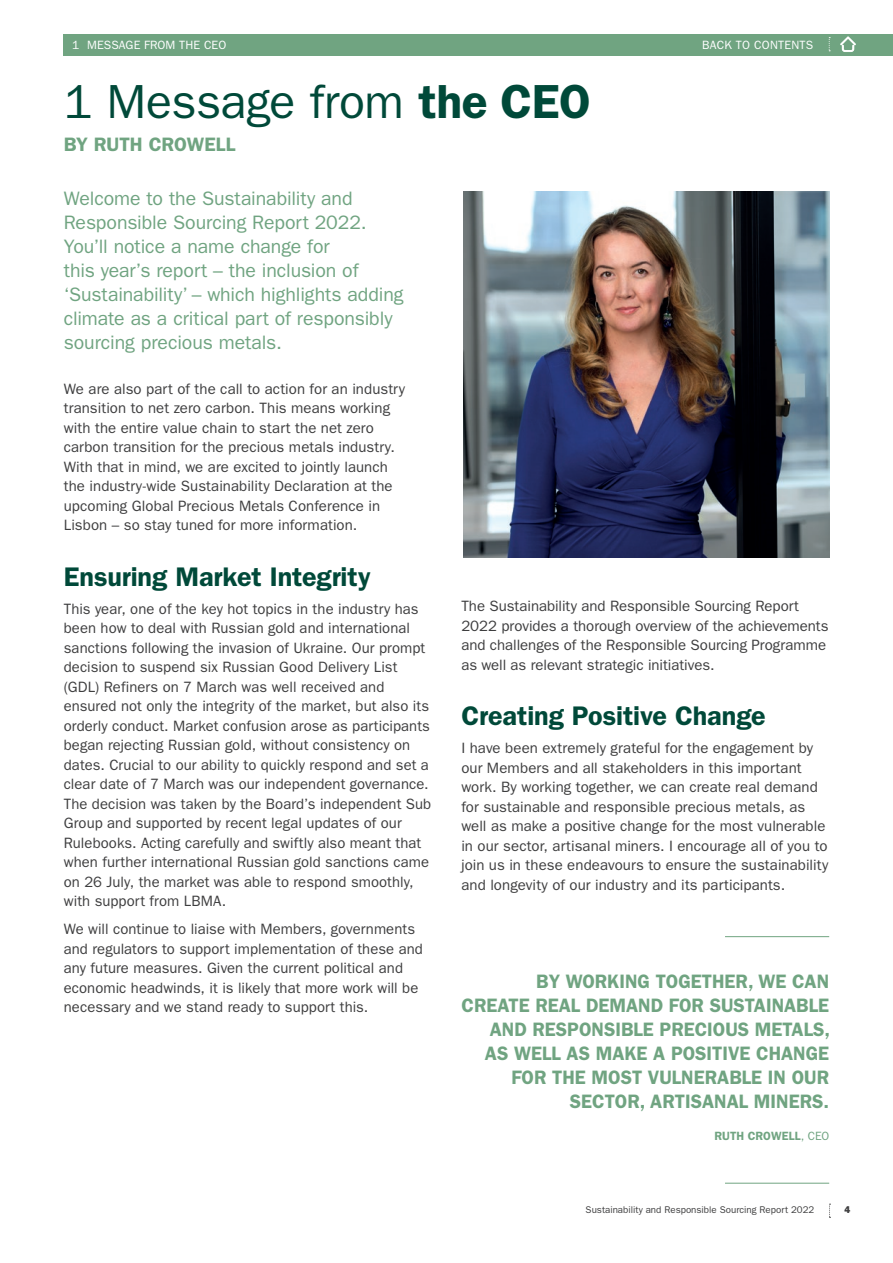
<style>
.page{position:relative;width:893px;height:1263px;background:#fff}
.page>*{position:absolute;margin:0;border:0;box-sizing:border-box;transform-origin:0 0}
.t1{font:48px "ITC Franklin Gothic Std";letter-spacing:-.005em;color:#004939}
.t2{font:600 27px "ITC Franklin Gothic Std";letter-spacing:-.005em;color:#004939}
.t3{font:19.5px/24px "ITC Franklin Gothic Std";letter-spacing:-.005em;color:#70a481}
.t4{font:600 19.5px/24px "ITC Franklin Gothic Std";color:#70a481;text-align:right}
.t5{font:15px/19.5px "ITC Franklin Gothic Std";letter-spacing:.005em;color:#3e3e3f}
.t6{font:12px "ITC Franklin Gothic Std";letter-spacing:.01em;color:#fff}
.t7{font:600 12px "ITC Franklin Gothic Std";letter-spacing:.005em;color:#70a481}
.t8{font:9.75px "ITC Franklin Gothic Std";color:#3e3e3f}
.t9{font:9.75px "ITC Franklin Gothic Std Hvy";color:#3e3e3f}
.s1{font-weight:600}
.s2{font-weight:400}
</style>
<div class="page">
<div style="left:64px;top:34px;width:829px;height:21px;background:#70a481"></div>
<img style="left:463px;top:191px;width:366px;height:366px">
<hr style="left:725px;top:936px;width:104px;height:1px;background:#70a481">
<hr style="left:725px;top:1183px;width:104px;height:1px;background:#70a481">
<svg style="left:829px;top:1204px;width:1px;height:14px"></svg>
<svg style="left:840px;top:36px;width:16px;height:16px"></svg>
<svg style="left:829px;top:37px;width:1px;height:14px"></svg>
<p class="t6" style="left:72px;top:38px;width:156px">1 MESSAGE FROM THE CEO</p>
<p class="t6" style="left:702px;top:38px;width:112px">BACK TO CONTENTS</p>
<h1 class="t1" style="left:64px;top:74px;width:528px">1 Message from <span class="s1">the CEO</span></h1>
<h3 class="t4" style="left:64px;top:132px;width:173px">BY RUTH CROWELL</h3>
<p class="t3" style="left:64px;top:186px;width:341px">Welcome to the Sustainability and Responsible Sourcing Report 2022.<br>You’ll notice a name change for<br>this year’s report – the inclusion of ‘Sustainability’ – which highlights adding climate as a critical part of responsibly sourcing precious metals.</p>
<p class="t5" style="left:64px;top:379px;width:343px">We are also part of the call to action for an industry transition to net zero carbon. This means working with the entire value chain to start the net zero carbon transition for the precious metals industry.<br>With that in mind, we are excited to jointly launch the industry-wide Sustainability Declaration at the upcoming Global Precious Metals Conference in Lisbon – so stay tuned for more information.</p>
<h2 class="t2" style="left:64px;top:561px;width:309px">Ensuring Market Integrity</h2>
<p class="t5" style="left:64px;top:599px;width:369px">This year, one of the key hot topics in the industry has been how to deal with Russian gold and international sanctions following the invasion of Ukraine. Our prompt decision to suspend six Russian Good Delivery List (GDL) Refiners on 7 March was well received and ensured not only the integrity of the market, but also its orderly conduct. Market confusion arose as participants began rejecting Russian gold, without consistency on dates. Crucial to our ability to quickly respond and set a clear date of 7 March was our independent governance.<br>The decision was taken by the Board’s independent Sub Group and supported by recent legal updates of our Rulebooks. Acting carefully and swiftly also meant that when further international Russian gold sanctions came on 26 July, the market was able to respond smoothly, with support from LBMA.</p>
<p class="t5" style="left:64px;top:920px;width:361px">We will continue to liaise with Members, governments and regulators to support implementation of these and any future measures. Given the current political and economic headwinds, it is likely that more work will be necessary and we stand ready to support this.</p>
<p class="t5" style="left:461px;top:596px;width:369px">The Sustainability and Responsible Sourcing Report 2022 provides a thorough overview of the achievements and challenges of the Responsible Sourcing Programme as well as relevant strategic initiatives.</p>
<h2 class="t2" style="left:461px;top:700px;width:306px">Creating Positive Change</h2>
<p class="t5" style="left:461px;top:738px;width:368px">I have been extremely grateful for the engagement by our Members and all stakeholders in this important work. By working together, we can create real demand for sustainable and responsible precious metals, as well as make a positive change for the most vulnerable in our sector, artisanal miners. I encourage all of you to join us in these endeavours to ensure the sustainability and longevity of our industry and its participants.</p>
<h3 class="t4" style="left:462px;top:969px;width:370px">BY WORKING TOGETHER, WE CAN<br>CREATE REAL DEMAND FOR SUSTAINABLE<br>AND RESPONSIBLE PRECIOUS METALS,<br>AS WELL AS MAKE A POSITIVE CHANGE<br>FOR THE MOST VULNERABLE IN OUR<br>SECTOR, ARTISANAL MINERS.</h3>
<p class="t7" style="left:714px;top:1129px;width:116px">RUTH CROWELL<span class="s2">, CEO</span></p>
<p class="t8" style="left:586px;top:1204px;width:230px">Sustainability and Responsible Sourcing Report 2022</p>
<p class="t9" style="left:845px;top:1204px;width:7px">4</p>
</div>
